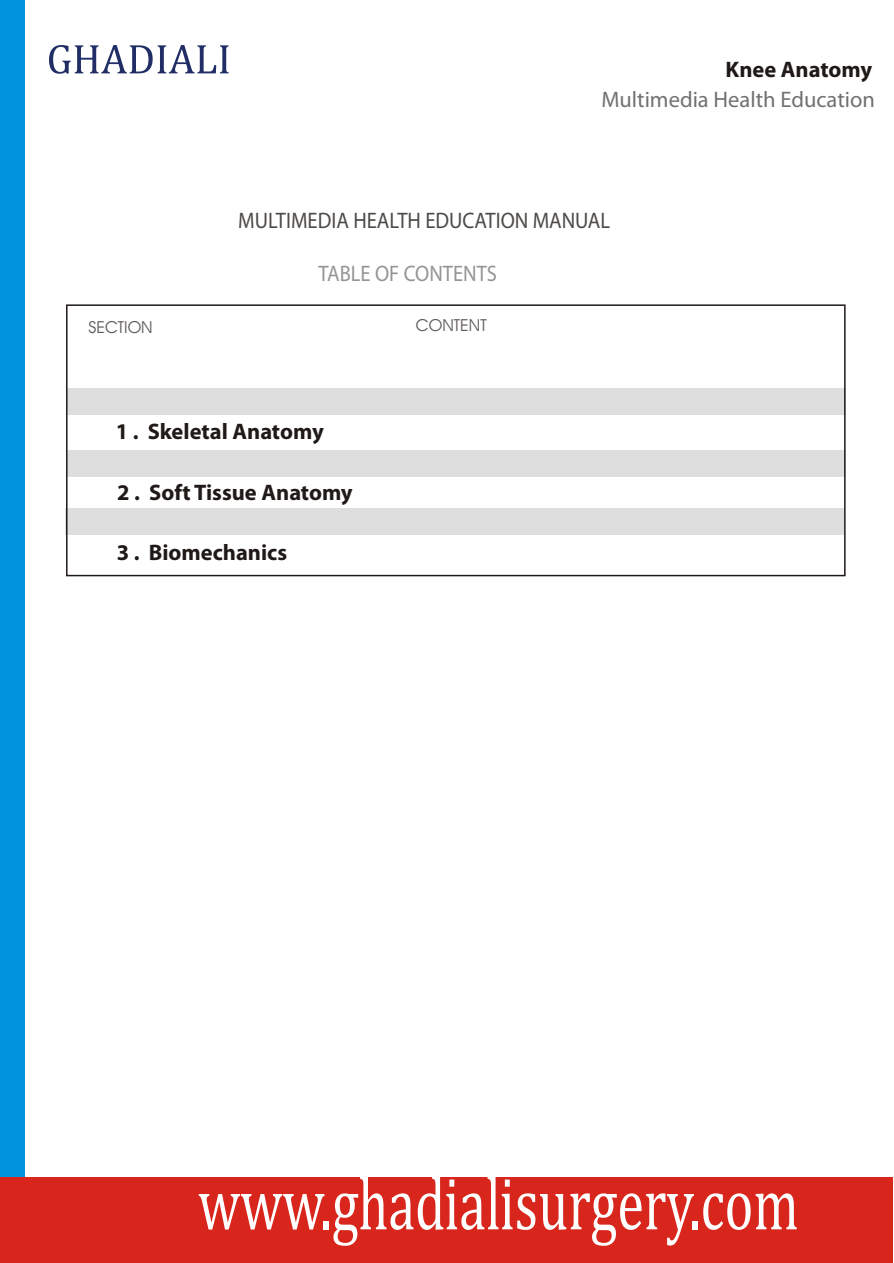
<style>
.page{position:relative;width:894px;height:1263px;background:#fff}
.page>*{position:absolute;margin:0;border:0;box-sizing:border-box;transform-origin:0 0}
.t1{font:75.6px "Cambria Math";color:#fff;scale:.72 1}
.t2{font:700 22.5px "Myriad Pro";color:#1f1a17}
.t3{font:22.5px "Myriad Pro";color:#4d4a47;scale:.91 1}
.t4{font:22.5px "Myriad Pro";color:#737070}
.t5{font:22.5px "Myriad Pro";color:#969494;scale:.91 1}
.t6{font:16.65px "Avant Garde Bk BT";color:#615c5c;scale:1.04 1}
</style>
<div class="page">
<div style="left:0;top:0;width:25px;height:1189px;background:#0094de"></div>
<div style="left:0;top:1177px;width:892px;height:86px;background:#d9261c"></div>
<svg style="left:49px;top:45px;width:180px;height:29px"></svg>
<div style="left:67px;top:450px;width:779px;height:27px;background:#dedede"></div>
<div style="left:66px;top:508px;width:778px;height:27px;background:#dedede"></div>
<div style="left:67px;top:388px;width:779px;height:27px;background:#dedede"></div>
<div style="left:66px;top:304px;width:780px;height:272px;border:2px solid #1f1a17"></div>
<p class="t2" style="left:726px;top:60px;width:148px">Knee Anatomy</p>
<p class="t4" style="left:601px;top:90px;width:275px">Multimedia Health Education</p>
<p class="t3" style="left:238px;top:211px;width:410px">MULTIMEDIA HEALTH EDUCATION MANUAL</p>
<p class="t5" style="left:318px;top:265px;width:198px">TABLE OF CONTENTS</p>
<p class="t6" style="left:88px;top:321px;width:63px">SECTION</p>
<p class="t6" style="left:416px;top:319px;width:70px">CONTENT</p>
<p class="t2" style="left:116px;top:422px;width:210px">1 . Skeletal Anatomy</p>
<p class="t2" style="left:117px;top:483px;width:237px">2 . Soft Tissue Anatomy</p>
<p class="t2" style="left:117px;top:543px;width:172px">3 . Biomechanics</p>
<h1 class="t1" style="left:198px;top:1171px;width:836px">www.ghadialisurgery.com</h1>
</div>
